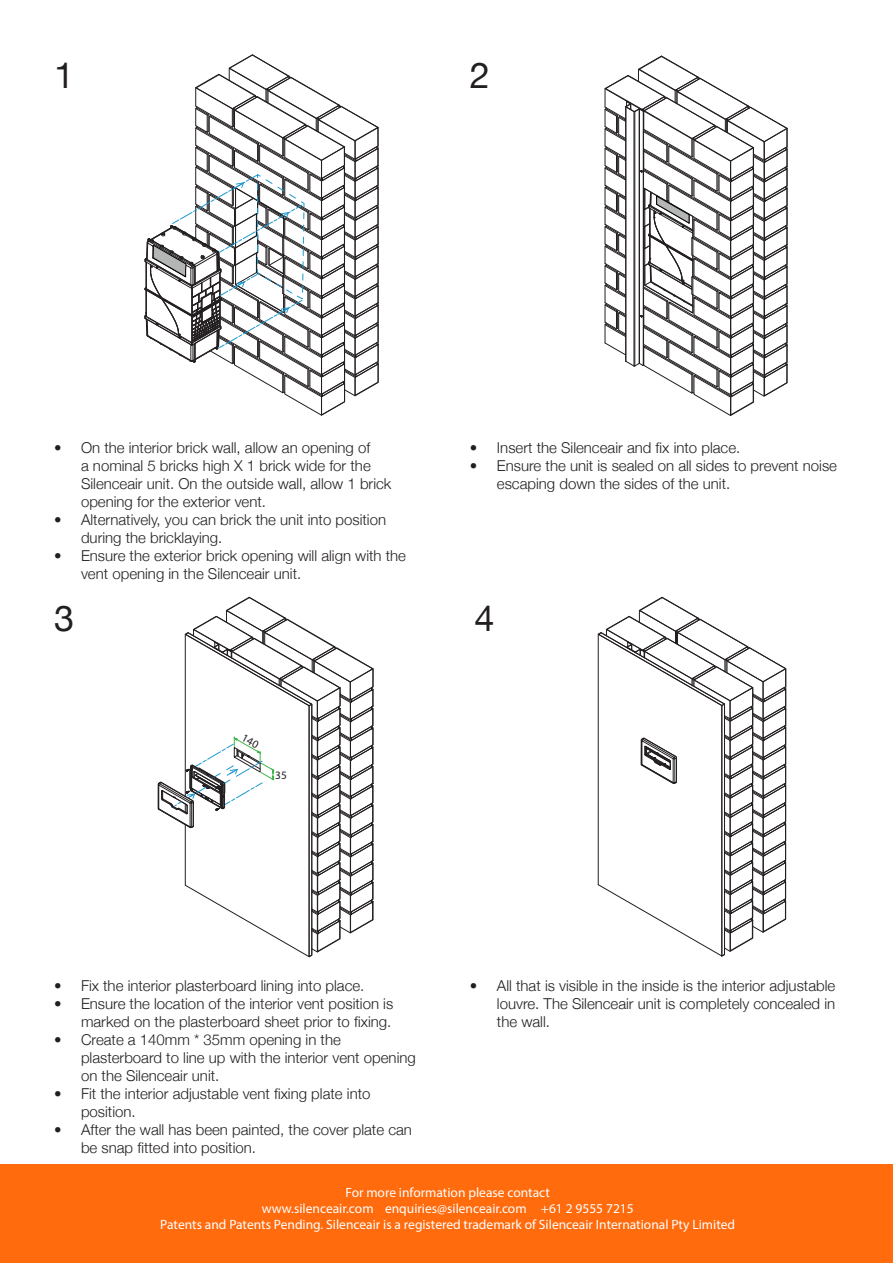
<style>
.page{position:relative;width:893px;height:1263px;background:#fff}
.page>*{position:absolute;margin:0;border:0;box-sizing:border-box;transform-origin:0 0}
.t1{font:36px "Helvetica Neue";color:#231f20}
.t2{font:300 15px/18px "Helvetica Neue";color:#231f20}
.t3{font:13.5px "Myriad Pro";color:#fff}
.t4{font:11.4px "Myriad Pro";color:#231f20}
</style>
<div class="page">
<div style="left:0;top:1164px;width:893px;height:99px;background:#ff6b0d"></div>
<svg style="left:144px;top:54px;width:235px;height:362px"></svg>
<svg style="left:604px;top:56px;width:183px;height:360px"></svg>
<svg style="left:598px;top:597px;width:188px;height:360px"></svg>
<svg style="left:157px;top:597px;width:217px;height:361px"></svg>
<p class="t1" style="left:54px;top:49px;width:22px">1</p>
<p class="t1" style="left:470px;top:50px;width:22px">2</p>
<p class="t2" style="left:81px;top:437px;width:312px;text-indent:-27px">• On the interior brick wall, allow an opening of<br>a nominal 5 bricks high X 1 brick wide for the Silenceair unit. On the outside wall, allow 1 brick opening for the exterior vent.</p>
<p class="t2" style="left:81px;top:509px;width:307px;text-indent:-27px">• Alternatively, you can brick the unit into position during the bricklaying.</p>
<p class="t2" style="left:81px;top:545px;width:327px;text-indent:-27px">• Ensure the exterior brick opening will align with the vent opening in the Silenceair unit.</p>
<p class="t1" style="left:54px;top:592px;width:22px">3</p>
<p class="t4" style="left:275px;top:768px;width:13px">35</p>
<p class="t2" style="left:470px;top:437px;width:272px">• Insert the Silenceair and fix into place.</p>
<p class="t2" style="left:497px;top:455px;width:342px;text-indent:-27px">• Ensure the unit is sealed on all sides to prevent noise escaping down the sides of the unit.</p>
<p class="t1" style="left:475px;top:592px;width:22px">4</p>
<p class="t2" style="left:54px;top:976px;width:312px">• Fix the interior plasterboard lining into place.</p>
<p class="t2" style="left:54px;top:994px;width:341px;text-align:right">• Ensure the location of the interior vent position is marked on the plasterboard sheet prior to fixing.</p>
<p class="t2" style="left:81px;top:1030px;width:336px;text-indent:-27px">• Create a 140mm * 35mm opening in the plasterboard to line up with the interior vent opening on the Silenceair unit.</p>
<p class="t2" style="left:81px;top:1084px;width:291px;text-indent:-27px">• Fit the interior adjustable vent fixing plate into position.</p>
<p class="t2" style="left:81px;top:1120px;width:332px;text-indent:-27px">• After the wall has been painted, the cover plate can be snap fitted into position.</p>
<p class="t2" style="left:497px;top:976px;width:340px;text-align:justify;text-indent:-27px">• All that is visible in the inside is the interior adjustable louvre. The Silenceair unit is completely concealed in the wall.</p>
<p class="t3" style="left:346px;top:1184px;width:206px">For more information please contact</p>
<p class="t3" style="left:262px;top:1200px;width:374px">www.silenceair.com enquiries@silenceair.com +61 2 9555 7215</p>
<p class="t3" style="left:160px;top:1216px;width:576px">Patents and Patents Pending. Silenceair is a registered trademark of Silenceair International Pty Limited</p>
</div>
